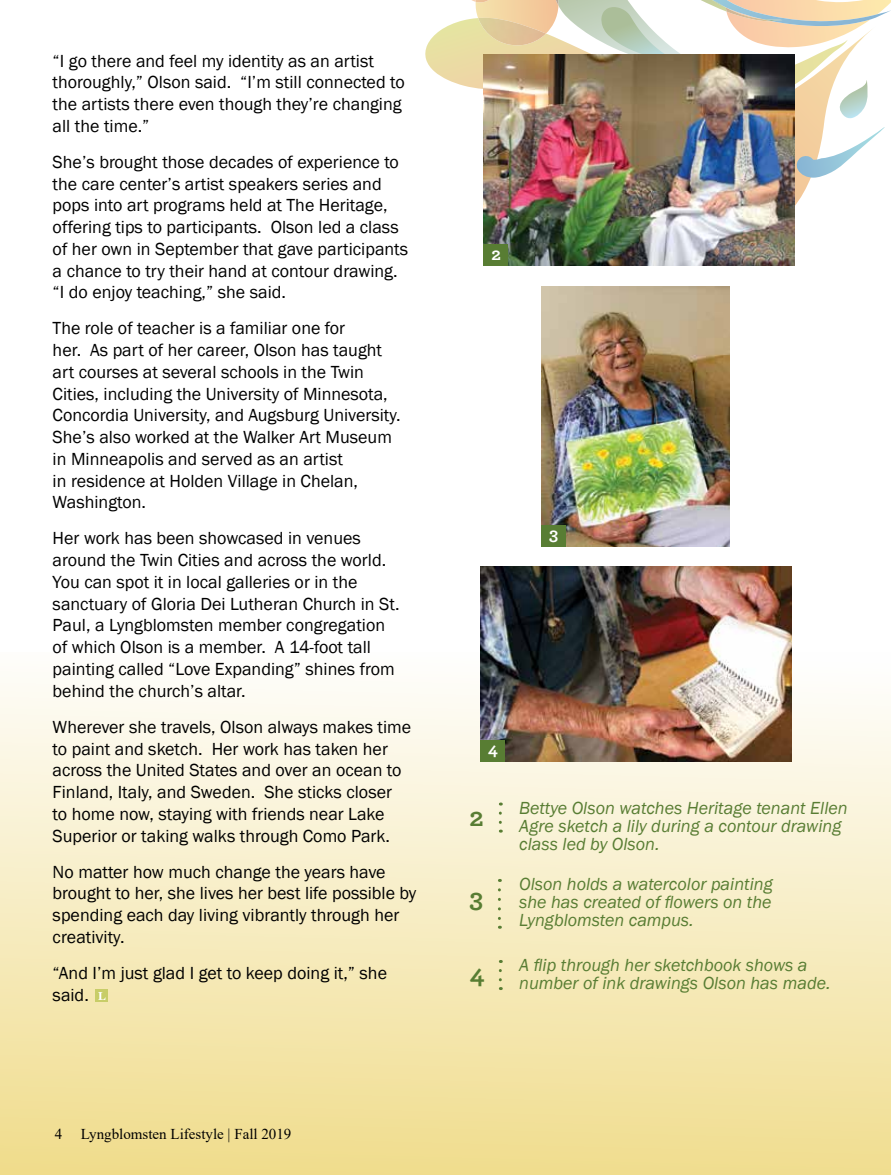
<style>
.page{position:relative;width:891px;height:1175px;background:#fff}
.page>*{position:absolute;margin:0;border:0;box-sizing:border-box;transform-origin:0 0}
.t1{font:700 27px "Archer";color:#587d33}
.t2{font:18px/21.8px "Franklin Gothic";color:#000}
.t3{font:italic 18px/18px "Franklin Gothic";color:#587d33}
.t4{font:700 18px "Archer";color:#fff}
.t5{font:15px "Times New Roman";color:#000}
</style>
<div class="page">
<div style="left:0;top:652px;width:891px;height:522px;background:linear-gradient(to bottom,#fefefd,#f0dd8d)"></div>
<img style="left:541px;top:286px;width:189px;height:260px">
<svg style="left:425px;top:0;width:466px;height:231px"></svg>
<div style="left:95px;top:989px;width:13px;height:13px;background:#c8cd68"></div>
<svg style="left:98px;top:992px;width:8px;height:7px"></svg>
<img style="left:484px;top:54px;width:311px;height:212px">
<svg style="left:499px;top:813px;width:3px;height:19px"></svg>
<div style="left:484px;top:244px;width:24px;height:22px;background:#587d33"></div>
<svg style="left:498px;top:889px;width:3px;height:39px"></svg>
<img style="left:480px;top:566px;width:311px;height:195px">
<div style="left:541px;top:525px;width:25px;height:21px;background:#587d33"></div>
<div style="left:480px;top:740px;width:24px;height:21px;background:#587d33"></div>
<svg style="left:499px;top:970px;width:3px;height:20px"></svg>
<p class="t2" style="left:53px;top:50px;width:354px">“I go there and feel my identity as an artist thoroughly,” Olson said. “I’m still connected to the artists there even though they’re changing all the time.”</p>
<p class="t2" style="left:53px;top:151px;width:357px">She’s brought those decades of experience to the care center’s artist speakers series and pops into art programs held at The Heritage, offering tips to participants. Olson led a class of her own in September that gave participants a chance to try their hand at contour drawing. “I do enjoy teaching,” she said.</p>
<p class="t2" style="left:53px;top:318px;width:350px">The role of teacher is a familiar one for<br>her. As part of her career, Olson has taught art courses at several schools in the Twin Cities, including the University of Minnesota, Concordia University, and Augsburg University.<br>She’s also worked at the Walker Art Museum in Minneapolis and served as an artist<br>in residence at Holden Village in Chelan, Washington.</p>
<p class="t2" style="left:53px;top:528px;width:348px">Her work has been showcased in venues around the Twin Cities and across the world.<br>You can spot it in local galleries or in the sanctuary of Gloria Dei Lutheran Church in St.<br>Paul, a Lyngblomsten member congregation of which Olson is a member. A 14-foot tall painting called “Love Expanding” shines from behind the church’s altar.</p>
<p class="t2" style="left:53px;top:716px;width:360px">Wherever she travels, Olson always makes time to paint and sketch. Her work has taken her across the United States and over an ocean to Finland, Italy, and Sweden. She sticks closer<br>to home now, staying with friends near Lake Superior or taking walks through Como Park.</p>
<p class="t2" style="left:53px;top:861px;width:365px">No matter how much change the years have brought to her, she lives her best life possible by spending each day living vibrantly through her creativity.</p>
<p class="t2" style="left:53px;top:962px;width:336px">“And I’m just glad I get to keep doing it,” she said.</p>
<p class="t5" style="left:55px;top:1123px;width:9px">4</p>
<p class="t5" style="left:81px;top:1123px;width:212px">Lyngblomsten Lifestyle | Fall 2019</p>
<p class="t4" style="left:491px;top:239px;width:11px">2</p>
<p class="t4" style="left:549px;top:519px;width:11px">3</p>
<p class="t4" style="left:488px;top:735px;width:12px">4</p>
<h1 class="t1" style="left:470px;top:795px;width:16px">2</h1>
<h1 class="t1" style="left:470px;top:877px;width:15px">3</h1>
<p class="t3" style="left:519px;top:799px;width:330px">Bettye Olson watches Heritage tenant Ellen<br>Agre sketch a lily during a contour drawing class led by Olson.</p>
<p class="t3" style="left:519px;top:875px;width:255px;text-align:justify">Olson holds a watercolor painting she has created of flowers on the Lyngblomsten campus.</p>
<p class="t3" style="left:519px;top:956px;width:290px">A flip through her sketchbook shows a</p>
<h1 class="t1" style="left:470px;top:952px;width:17px">4</h1>
<p class="t3" style="left:519px;top:974px;width:313px">number of ink drawings Olson has made.</p>
</div>
